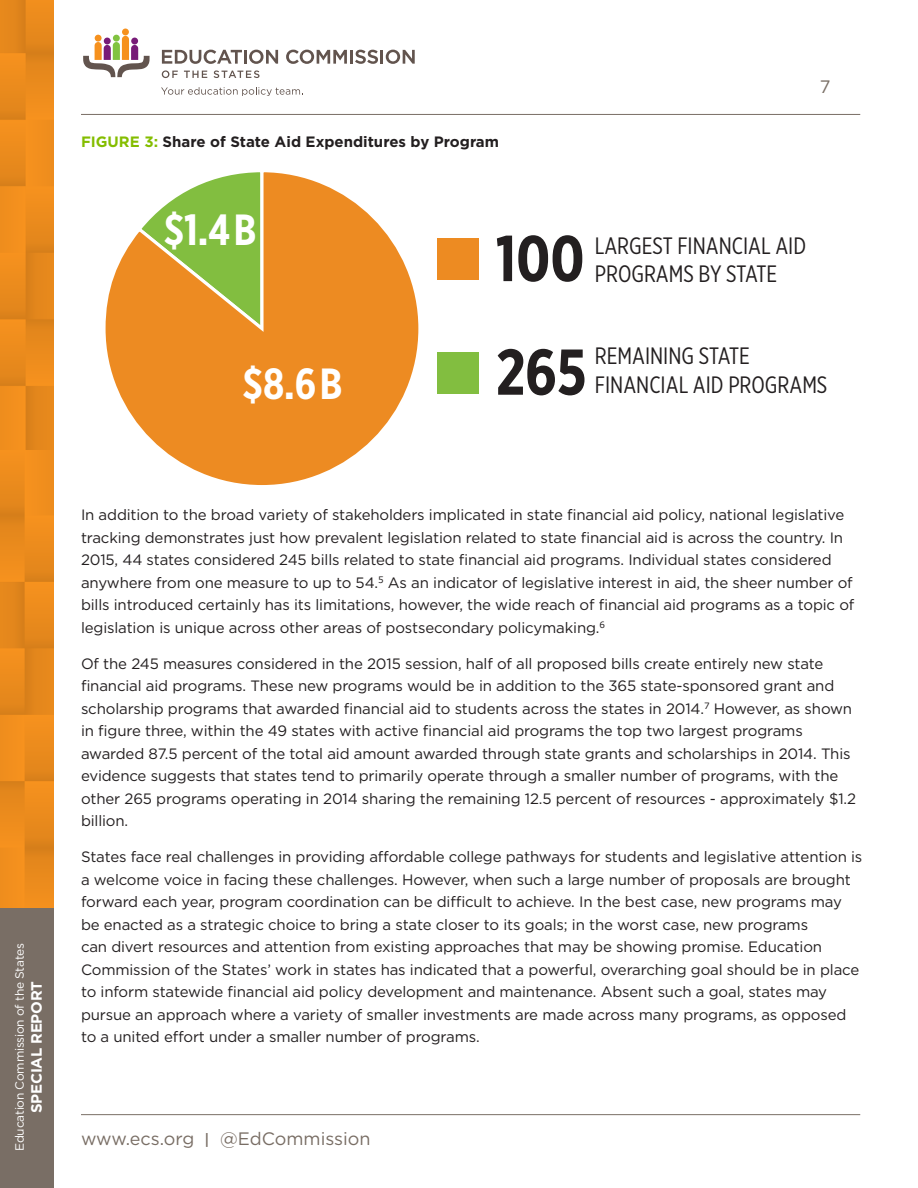
<style>
.page{position:relative;width:918px;height:1188px;background:#fff}
.page>*{position:absolute;margin:0;border:0;box-sizing:border-box;transform-origin:0 0}
.t1{font:700 64.65px "Gotham X Narrow";color:#231f20}
.t2{font:700 43.5px "Gotham X Narrow";color:#fff}
.t3{font:23.7px/28.5px "Gotham X Narrow";color:#231f20}
.t4{font:18px "Gotham";color:#796e65}
.BODY_10_15{font:15px/22.5px "Gotham";letter-spacing:-.01em;color:#231f20}
.BODY_10_15-2{font:700 15px "Gotham";color:#231f20}
.t5{font:700 15px "Gotham";letter-spacing:-.02em;color:#fff}
.t6{font:12px "Gotham";letter-spacing:-.02em;color:#fff}
.s1{color:#84bd00}
.s2{font-weight:500;font-size:15px}
</style>
<div class="page">
<hr style="left:81px;top:1114px;width:779px;height:1px;background:#796e65">
<hr style="left:81px;top:114px;width:779px;height:1px;background:#796e65">
<div style="left:95px;top:35px;width:7px;height:7px;background:#f6911e;border-radius:50%"></div>
<div style="left:122px;top:29px;width:7px;height:6px;background:#f6911e;border-radius:50%"></div>
<div style="left:113px;top:35px;width:7px;height:7px;background:#81c340;border-radius:50%"></div>
<svg style="left:83px;top:36px;width:67px;height:41px"></svg>
<svg style="left:161px;top:87px;width:142px;height:9px"></svg>
<svg style="left:162px;top:50px;width:80px;height:14px"></svg>
<hr style="left:244px;top:50px;width:3px;height:14px;background:#62544e">
<svg style="left:249px;top:50px;width:29px;height:14px"></svg>
<svg style="left:286px;top:50px;width:61px;height:14px"></svg>
<hr style="left:350px;top:50px;width:3px;height:14px;background:#62544e">
<svg style="left:355px;top:50px;width:60px;height:14px"></svg>
<svg style="left:162px;top:70px;width:16px;height:8px"></svg>
<svg style="left:184px;top:71px;width:23px;height:7px"></svg>
<svg style="left:214px;top:70px;width:46px;height:8px"></svg>
<img style="left:0;top:0;width:54px;height:451px">
<div style="left:0;top:908px;width:54px;height:280px;background:#796e65"></div>
<img style="left:0;top:451px;width:54px;height:457px">
<svg style="left:105px;top:172px;width:314px;height:313px"></svg>
<div style="left:437px;top:352px;width:42px;height:42px;background:#82be40"></div>
<div style="left:437px;top:238px;width:42px;height:42px;background:#ed8b22"></div>
<p class="BODY_10_15-2" style="left:81px;top:132px;width:420px"><span class="s1">FIGURE 3:</span> Share of State Aid Expenditures by Program</p>
<p class="t4" style="left:820px;top:75px;width:12px">7</p>
<p class="t2" style="left:164px;top:203px;width:94px">$1.4B</p>
<p class="t1" style="left:496px;top:219px;width:90px">100</p>
<p class="t3" style="left:595px;top:231px;width:213px">LARGEST FINANCIAL AID<br>PROGRAMS BY STATE</p>
<p class="t2" style="left:243px;top:357px;width:101px">$8.6B</p>
<p class="t1" style="left:496px;top:332px;width:92px">265</p>
<p class="t3" style="left:595px;top:342px;width:234px">REMAINING STATE<br>FINANCIAL AID PROGRAMS</p>
<p class="t6" style="left:12px;top:1151px;width:209px;rotate:-90deg">Education Commission of the States</p>
<p class="t5" style="left:26px;top:1113px;width:133px;rotate:-90deg">SPECIAL REPORT</p>
<p class="BODY_10_15" style="left:81px;top:504px;width:775px">In addition to the broad variety of stakeholders implicated in state financial aid policy, national legislative tracking demonstrates just how prevalent legislation related to state financial aid is across the country. In 2015, 44 states considered 245 bills related to state financial aid programs. Individual states considered anywhere from one measure to up to 54.<sup>5</sup> As an indicator of legislative interest in aid, the sheer number of bills introduced certainly has its limitations, however, the wide reach of financial aid programs as a topic of legislation is unique across other areas of postsecondary policymaking.<sup>6</sup></p>
<p class="BODY_10_15" style="left:81px;top:652px;width:777px">Of the 245 measures considered in the 2015 session, half of all proposed bills create entirely new state financial aid programs. These new programs would be in addition to the 365 state-sponsored grant and scholarship programs that awarded financial aid to students across the states in 2014.<sup>7</sup> However, as shown in figure three, within the 49 states with active financial aid programs the top two largest programs awarded 87.5 percent of the total aid amount awarded through state grants and scholarships in 2014. This evidence suggests that states tend to primarily operate through a smaller number of programs, with the other 265 programs operating in 2014 sharing the remaining 12.5 percent of resources - approximately $1.2 billion.</p>
<p class="BODY_10_15" style="left:81px;top:846px;width:783px">States face real challenges in providing affordable college pathways for students and legislative attention is a welcome voice in facing these challenges. However, when such a large number of proposals are brought forward each year, program coordination can be difficult to achieve. In the best case, new programs may be enacted as a strategic choice to bring a state closer to its goals; in the worst case, new programs<br>can divert resources and attention from existing approaches that may be showing promise. Education Commission of the States’ work in states has indicated that a powerful, overarching goal should be in place to inform statewide financial aid policy development and maintenance. Absent such a goal, states may pursue an approach where a variety of smaller investments are made across many programs, as opposed to a united effort under a smaller number of programs.</p>
<p class="t4" style="left:81px;top:1127px;width:291px">www.ecs.org <span class="s2">|</span> @EdCommission</p>
</div>
